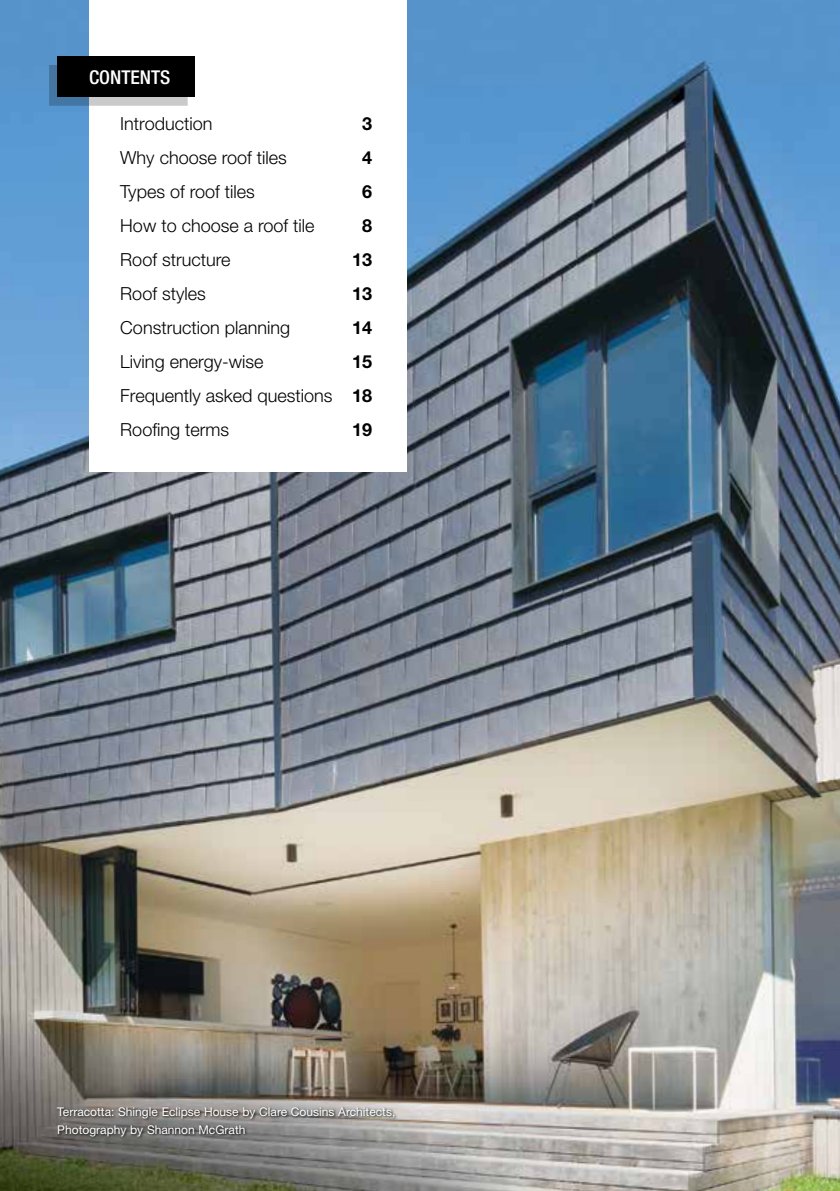
<style>
.page{position:relative;width:840px;height:1191px;background:#fff}
.page>*{position:absolute;margin:0;border:0;box-sizing:border-box;transform-origin:0 0}
.t1{font:500 condensed 19px "Helvetica Neue LT Std";color:#fff}
.t2{font:300 18px/34px "Helvetica Neue LT Std";color:#000;text-align:justify}
.t3{font:700 18px "Helvetica Neue LT Std";color:#000}
.t4{font:12px/18px "Helvetica Neue LT Std";color:#fff}
.s1{font-weight:700}
</style>
<div class="page">
<img style="left:0;top:0;width:839px;height:1191px">
<div style="left:89px;top:0;width:317px;height:471px;background:#fff"></div>
<div style="left:49px;top:65px;width:138px;height:41px;background:#000;opacity:.21"></div>
<div style="left:57px;top:56px;width:138px;height:41px;background:#000"></div>
<div style="left:56px;top:1106px;width:341px;height:33px;background:#000;opacity:.95"></div>
<p class="t1" style="left:89px;top:65px;width:83px">CONTENTS</p>
<p class="t2" style="left:120px;top:106px;width:94px">Introduction</p>
<p class="t3" style="left:362px;top:113px;width:12px">3</p>
<p class="t2" style="left:120px;top:140px;width:168px">Why choose roof tiles</p>
<p class="t3" style="left:362px;top:147px;width:12px">4</p>
<p class="t2" style="left:120px;top:174px;width:136px">Types of roof tiles</p>
<p class="t3" style="left:362px;top:181px;width:12px">6</p>
<p class="t2" style="left:120px;top:208px;width:196px">How to choose a roof tile</p>
<p class="t3" style="left:362px;top:215px;width:12px">8</p>
<p class="t2" style="left:120px;top:242px;width:112px">Roof structure</p>
<p class="t3" style="left:352px;top:249px;width:22px">13</p>
<p class="t2" style="left:120px;top:276px;width:87px">Roof styles</p>
<p class="t3" style="left:352px;top:283px;width:22px">13</p>
<p class="t2" style="left:120px;top:310px;width:171px">Construction planning</p>
<p class="t3" style="left:352px;top:317px;width:22px">14</p>
<p class="t2" style="left:120px;top:344px;width:145px">Living energy-wise</p>
<p class="t2" style="left:120px;top:344px;width:253px;text-indent:232px"><span class="s1">15<br></span>Frequently asked questions <span class="s1">18<br></span>Roofing terms</p>
<p class="t3" style="left:352px;top:419px;width:22px">19</p>
<p class="t4" style="left:57px;top:1102px;width:339px">Terracotta: Shingle Eclipse House by Clare Cousins Architects,<br>Photography by Shannon McGrath</p>
</div>
